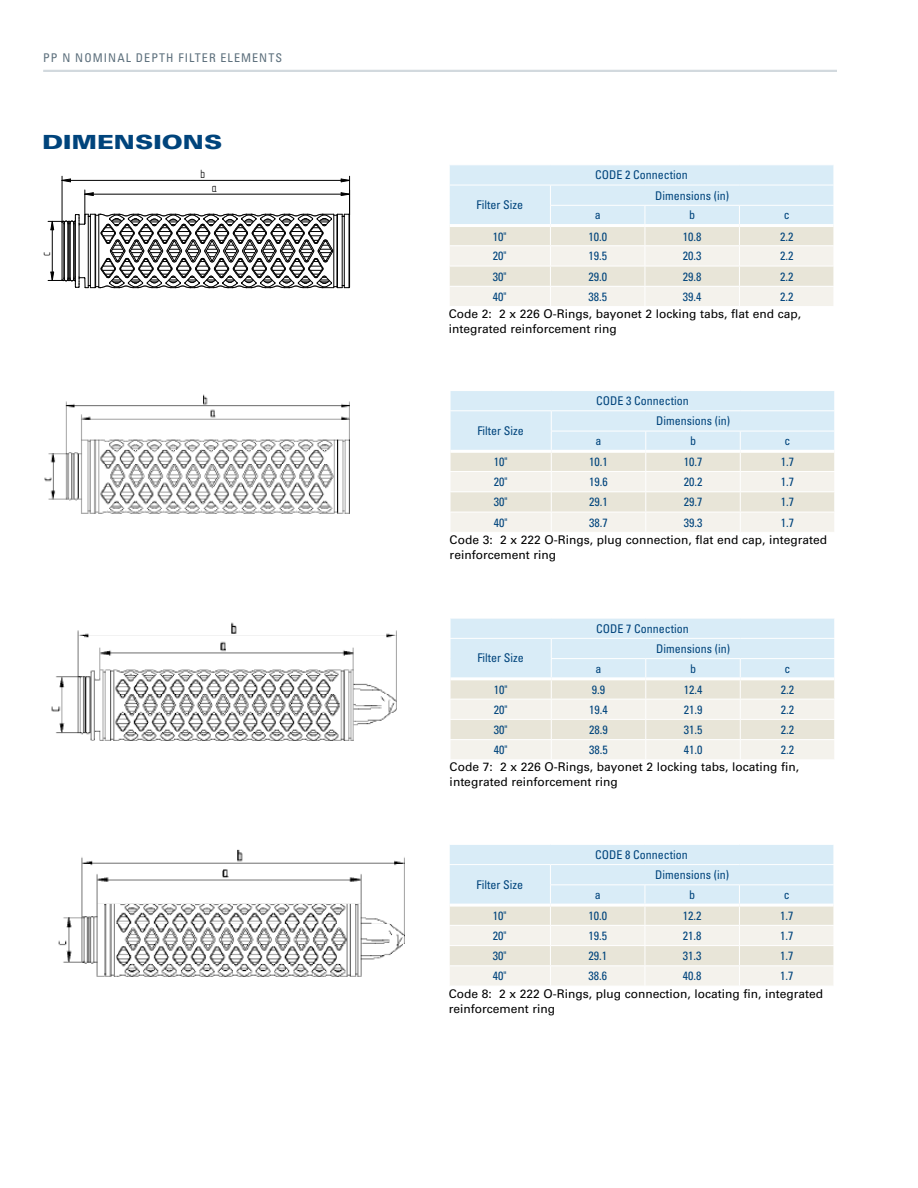
<style>
.page{position:relative;width:918px;height:1188px;background:#fff}
.page>*{position:absolute;margin:0;border:0;box-sizing:border-box;transform-origin:0 0}
.t1{font:900 19.5px "Univers LT Std";color:#00447c;scale:1.3 1}
.t2{font:13.5px "Solid Edge ISO";color:#000}
.t3{font:condensed 12px "Univers LT Std";color:#00447c}
.t4{font:12px/15px "Univers LT Std";color:#000}
.t5{font:condensed 12px "Univers LT Std";letter-spacing:.09em;color:#5c6f7c}
</style>
<div class="page">
<hr style="left:43px;top:70px;width:794px;height:2px;background:#d2d9de">
<svg style="left:450px;top:618px;width:384px;height:141px;background:#e6ecec"></svg>
<hr style="left:450px;top:638px;width:101px;height:1px;background:#fff">
<hr style="left:551px;top:638px;width:95px;height:1px;background:#fff">
<hr style="left:646px;top:638px;width:94px;height:1px;background:#fff">
<hr style="left:740px;top:638px;width:95px;height:1px;background:#fff">
<img style="left:51px;top:622px;width:345px;height:119px">
<svg style="left:449px;top:845px;width:385px;height:141px;background:#e6ecec"></svg>
<hr style="left:449px;top:864px;width:101px;height:1px;background:#fff">
<hr style="left:550px;top:864px;width:95px;height:1px;background:#fff">
<hr style="left:645px;top:864px;width:94px;height:1px;background:#fff">
<hr style="left:739px;top:864px;width:95px;height:1px;background:#fff">
<img style="left:58px;top:849px;width:347px;height:127px">
<svg style="left:449px;top:165px;width:385px;height:141px;background:#e6ecec"></svg>
<hr style="left:449px;top:185px;width:101px;height:1px;background:#fff">
<hr style="left:550px;top:185px;width:95px;height:1px;background:#fff">
<hr style="left:645px;top:185px;width:94px;height:1px;background:#fff">
<hr style="left:739px;top:185px;width:95px;height:1px;background:#fff">
<svg style="left:63px;top:179px;width:8px;height:3px"></svg>
<svg style="left:341px;top:179px;width:8px;height:3px"></svg>
<hr style="left:62px;top:176px;width:1px;height:46px;background:#000">
<hr style="left:349px;top:176px;width:1px;height:39px;background:#000">
<hr style="left:62px;top:180px;width:288px;height:1px;background:#000">
<svg style="left:48px;top:190px;width:302px;height:98px"></svg>
<hr style="left:85px;top:190px;width:1px;height:34px;background:#000">
<hr style="left:85px;top:194px;width:265px;height:1px;background:#000">
<svg style="left:450px;top:391px;width:384px;height:141px;background:#e6ecec"></svg>
<hr style="left:450px;top:410px;width:101px;height:1px;background:#fff">
<hr style="left:551px;top:410px;width:95px;height:1px;background:#fff">
<hr style="left:646px;top:410px;width:94px;height:1px;background:#fff">
<hr style="left:740px;top:410px;width:95px;height:1px;background:#fff">
<img style="left:44px;top:394px;width:306px;height:119px">
<p class="t5" style="left:43px;top:50px;width:240px">PP N NOMINAL DEPTH FILTER ELEMENTS</p>
<h1 class="t1" style="left:42px;top:130px;width:140px">DIMENSIONS</h1>
<p class="t2" style="left:201px;top:167px;width:6px">b</p>
<p class="t2" style="left:39px;top:256px;width:6px;rotate:-90deg">c</p>
<p class="t2" style="left:212px;top:181px;width:7px">a</p>
<p class="t3" style="left:476px;top:197px;width:48px">Filter Size</p>
<p class="t3" style="left:595px;top:167px;width:94px">CODE 2 Connection</p>
<p class="t3" style="left:655px;top:188px;width:75px">Dimensions (in)</p>
<p class="t3" style="left:595px;top:207px;width:7px">a</p>
<p class="t3" style="left:689px;top:207px;width:7px">b</p>
<p class="t3" style="left:784px;top:207px;width:7px">c</p>
<p class="t3" style="left:493px;top:229px;width:15px">10"</p>
<p class="t3" style="left:588px;top:229px;width:20px">10.0</p>
<p class="t3" style="left:683px;top:229px;width:20px">10.8</p>
<p class="t3" style="left:780px;top:229px;width:15px">2.2</p>
<p class="t3" style="left:493px;top:248px;width:15px">20"</p>
<p class="t3" style="left:588px;top:248px;width:20px">19.5</p>
<p class="t3" style="left:683px;top:248px;width:20px">20.3</p>
<p class="t3" style="left:780px;top:248px;width:15px">2.2</p>
<p class="t3" style="left:493px;top:269px;width:15px">30"</p>
<p class="t3" style="left:588px;top:269px;width:20px">29.0</p>
<p class="t3" style="left:683px;top:269px;width:20px">29.8</p>
<p class="t3" style="left:780px;top:269px;width:15px">2.2</p>
<p class="t3" style="left:493px;top:289px;width:15px">40"</p>
<p class="t3" style="left:588px;top:289px;width:20px">38.5</p>
<p class="t3" style="left:683px;top:289px;width:20px">39.4</p>
<p class="t3" style="left:780px;top:289px;width:15px">2.2</p>
<p class="t4" style="left:449px;top:306px;width:354px">Code 2: 2 x 226 O-Rings, bayonet 2 locking tabs, flat end cap, integrated reinforcement ring</p>
<p class="t3" style="left:477px;top:423px;width:48px">Filter Size</p>
<p class="t3" style="left:596px;top:393px;width:94px">CODE 3 Connection</p>
<p class="t3" style="left:656px;top:413px;width:75px">Dimensions (in)</p>
<p class="t3" style="left:596px;top:433px;width:7px">a</p>
<p class="t3" style="left:690px;top:433px;width:7px">b</p>
<p class="t3" style="left:785px;top:433px;width:7px">c</p>
<p class="t3" style="left:494px;top:454px;width:15px">10"</p>
<p class="t3" style="left:589px;top:454px;width:20px">10.1</p>
<p class="t3" style="left:684px;top:454px;width:20px">10.7</p>
<p class="t3" style="left:781px;top:454px;width:15px">1.7</p>
<p class="t3" style="left:494px;top:474px;width:15px">20"</p>
<p class="t3" style="left:589px;top:474px;width:20px">19.6</p>
<p class="t3" style="left:684px;top:474px;width:20px">20.2</p>
<p class="t3" style="left:781px;top:474px;width:15px">1.7</p>
<p class="t3" style="left:494px;top:494px;width:15px">30"</p>
<p class="t3" style="left:589px;top:494px;width:20px">29.1</p>
<p class="t3" style="left:684px;top:494px;width:20px">29.7</p>
<p class="t3" style="left:781px;top:494px;width:15px">1.7</p>
<p class="t3" style="left:494px;top:515px;width:15px">40"</p>
<p class="t3" style="left:589px;top:515px;width:20px">38.7</p>
<p class="t3" style="left:684px;top:515px;width:20px">39.3</p>
<p class="t3" style="left:781px;top:515px;width:15px">1.7</p>
<p class="t4" style="left:450px;top:532px;width:379px">Code 3: 2 x 222 O-Rings, plug connection, flat end cap, integrated reinforcement ring</p>
<p class="t3" style="left:477px;top:651px;width:48px">Filter Size</p>
<p class="t3" style="left:596px;top:621px;width:94px">CODE 7 Connection</p>
<p class="t3" style="left:656px;top:641px;width:75px">Dimensions (in)</p>
<p class="t3" style="left:596px;top:661px;width:7px">a</p>
<p class="t3" style="left:690px;top:661px;width:7px">b</p>
<p class="t3" style="left:785px;top:661px;width:7px">c</p>
<p class="t3" style="left:494px;top:682px;width:15px">10"</p>
<p class="t3" style="left:592px;top:682px;width:15px">9.9</p>
<p class="t3" style="left:684px;top:682px;width:20px">12.4</p>
<p class="t3" style="left:781px;top:682px;width:15px">2.2</p>
<p class="t3" style="left:494px;top:702px;width:15px">20"</p>
<p class="t3" style="left:589px;top:702px;width:20px">19.4</p>
<p class="t3" style="left:684px;top:702px;width:20px">21.9</p>
<p class="t3" style="left:781px;top:702px;width:15px">2.2</p>
<p class="t3" style="left:494px;top:722px;width:15px">30"</p>
<p class="t3" style="left:589px;top:722px;width:20px">28.9</p>
<p class="t3" style="left:684px;top:722px;width:20px">31.5</p>
<p class="t3" style="left:781px;top:722px;width:15px">2.2</p>
<p class="t3" style="left:494px;top:742px;width:15px">40"</p>
<p class="t3" style="left:589px;top:742px;width:20px">38.5</p>
<p class="t3" style="left:684px;top:742px;width:20px">41.0</p>
<p class="t3" style="left:781px;top:742px;width:15px">2.2</p>
<p class="t4" style="left:450px;top:760px;width:351px">Code 7: 2 x 226 O-Rings, bayonet 2 locking tabs, locating fin, integrated reinforcement ring</p>
<p class="t3" style="left:476px;top:877px;width:48px">Filter Size</p>
<p class="t3" style="left:595px;top:847px;width:94px">CODE 8 Connection</p>
<p class="t3" style="left:655px;top:867px;width:75px">Dimensions (in)</p>
<p class="t3" style="left:595px;top:887px;width:7px">a</p>
<p class="t3" style="left:689px;top:887px;width:7px">b</p>
<p class="t3" style="left:784px;top:887px;width:7px">c</p>
<p class="t3" style="left:493px;top:908px;width:15px">10"</p>
<p class="t3" style="left:588px;top:908px;width:20px">10.0</p>
<p class="t3" style="left:683px;top:908px;width:20px">12.2</p>
<p class="t3" style="left:780px;top:908px;width:15px">1.7</p>
<p class="t3" style="left:493px;top:928px;width:15px">20"</p>
<p class="t3" style="left:588px;top:928px;width:20px">19.5</p>
<p class="t3" style="left:683px;top:928px;width:20px">21.8</p>
<p class="t3" style="left:780px;top:928px;width:15px">1.7</p>
<p class="t3" style="left:493px;top:948px;width:15px">30"</p>
<p class="t3" style="left:588px;top:948px;width:20px">29.1</p>
<p class="t3" style="left:683px;top:948px;width:20px">31.3</p>
<p class="t3" style="left:780px;top:948px;width:15px">1.7</p>
<p class="t3" style="left:493px;top:968px;width:15px">40"</p>
<p class="t3" style="left:588px;top:968px;width:20px">38.6</p>
<p class="t3" style="left:683px;top:968px;width:20px">40.8</p>
<p class="t3" style="left:780px;top:968px;width:15px">1.7</p>
<p class="t4" style="left:449px;top:986px;width:376px">Code 8: 2 x 222 O-Rings, plug connection, locating fin, integrated reinforcement ring</p>
</div>
